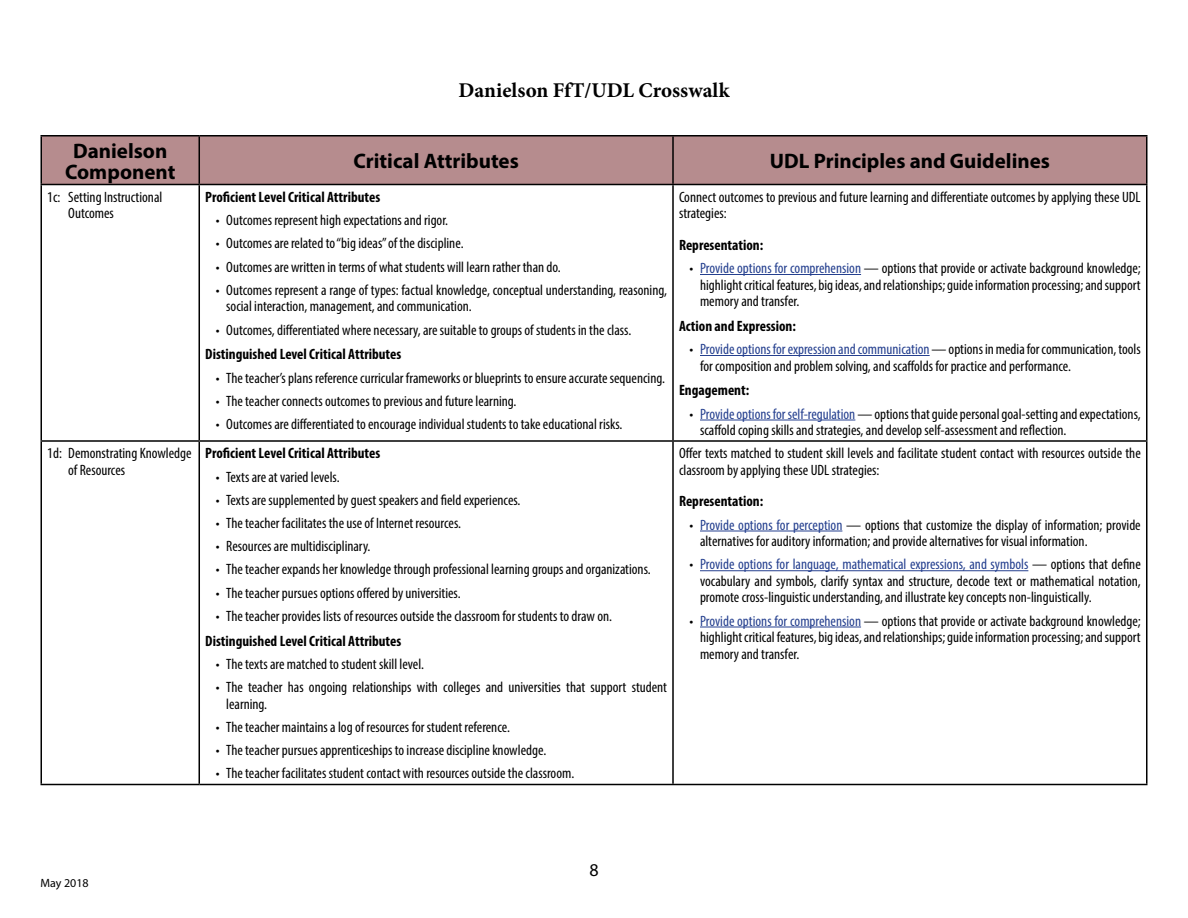
<style>
.page{position:relative;width:1188px;height:918px;background:#fff}
.page>*{position:absolute;margin:0;border:0;box-sizing:border-box;transform-origin:0 0}
.t1{font:700 21px/21px "Myriad Pro";color:#000;text-align:center}
.t2{font:700 21px "Minion Pro";color:#000}
.t3{font:18px "Myriad Pro";color:#000}
.t4{font:condensed 15px/16.5px "Myriad Pro";color:#000}
.t5{font:700 condensed 15px "Myriad Pro";color:#000}
.t6{font:12px "Myriad Pro";color:#000}
.s1{color:#25408f}
</style>
<div class="page">
<div style="left:42px;top:136px;width:1104px;height:48px;background:#b68c8e"></div>
<hr style="left:40px;top:135px;width:159px;height:1px;background:#000">
<hr style="left:40px;top:136px;width:2px;height:48px;background:#000">
<hr style="left:199px;top:135px;width:474px;height:1px;background:#000">
<hr style="left:199px;top:136px;width:1px;height:48px;background:#000">
<hr style="left:673px;top:135px;width:475px;height:1px;background:#000">
<hr style="left:672px;top:136px;width:2px;height:48px;background:#000">
<hr style="left:1146px;top:136px;width:2px;height:48px;background:#000">
<hr style="left:40px;top:184px;width:159px;height:1px;background:#000">
<hr style="left:40px;top:185px;width:2px;height:255px;background:#000">
<hr style="left:199px;top:184px;width:474px;height:1px;background:#000">
<hr style="left:199px;top:185px;width:1px;height:255px;background:#000">
<hr style="left:673px;top:184px;width:475px;height:1px;background:#000">
<hr style="left:672px;top:185px;width:2px;height:255px;background:#000">
<hr style="left:1146px;top:185px;width:2px;height:255px;background:#000">
<hr style="left:40px;top:440px;width:159px;height:2px;background:#000">
<hr style="left:40px;top:442px;width:2px;height:342px;background:#000">
<hr style="left:199px;top:440px;width:474px;height:2px;background:#000">
<hr style="left:199px;top:442px;width:1px;height:342px;background:#000">
<hr style="left:673px;top:440px;width:475px;height:2px;background:#000">
<hr style="left:672px;top:442px;width:2px;height:342px;background:#000">
<hr style="left:1146px;top:442px;width:2px;height:342px;background:#000">
<hr style="left:40px;top:784px;width:159px;height:1px;background:#000">
<hr style="left:199px;top:784px;width:474px;height:1px;background:#000">
<hr style="left:673px;top:784px;width:475px;height:1px;background:#000">
<hr style="left:700px;top:274px;width:161px;height:1px;background:#25408f">
<hr style="left:700px;top:355px;width:230px;height:1px;background:#25408f">
<hr style="left:700px;top:420px;width:155px;height:1px;background:#25408f">
<hr style="left:700px;top:531px;width:142px;height:1px;background:#25408f">
<hr style="left:700px;top:570px;width:328px;height:1px;background:#25408f">
<hr style="left:700px;top:627px;width:161px;height:1px;background:#25408f">
<h1 class="t2" style="left:459px;top:76px;width:272px">Danielson FfT/UDL Crosswalk</h1>
<h1 class="t1" style="left:65px;top:139px;width:112px">Danielson<br>Component</h1>
<h1 class="t1" style="left:353px;top:150px;width:167px">Critical Attributes</h1>
<h1 class="t1" style="left:770px;top:150px;width:282px">UDL Principles and Guidelines</h1>
<p class="t4" style="left:68px;top:188px;width:96px;text-indent:-21px">1c: Setting Instructional<br>Outcomes</p>
<p class="t5" style="left:205px;top:187px;width:177px">Proficient Level Critical Attributes</p>
<p class="t4" style="left:216px;top:212px;width:234px">• Outcomes represent high expectations and rigor.</p>
<p class="t4" style="left:216px;top:235px;width:249px">• Outcomes are related to “big ideas” of the discipline.</p>
<p class="t4" style="left:216px;top:258px;width:346px">• Outcomes are written in terms of what students will learn rather than do.</p>
<p class="t4" style="left:226px;top:281px;width:442px;text-indent:-10px">• Outcomes represent a range of types: factual knowledge, conceptual understanding, reasoning, social interaction, management, and communication.</p>
<p class="t4" style="left:216px;top:321px;width:417px">• Outcomes, differentiated where necessary, are suitable to groups of students in the class.</p>
<p class="t5" style="left:205px;top:345px;width:198px">Distinguished Level Critical Attributes</p>
<p class="t4" style="left:216px;top:369px;width:451px">• The teacher’s plans reference curricular frameworks or blueprints to ensure accurate sequencing.</p>
<p class="t4" style="left:216px;top:392px;width:302px">• The teacher connects outcomes to previous and future learning.</p>
<p class="t4" style="left:216px;top:416px;width:408px">• Outcomes are differentiated to encourage individual students to take educational risks.</p>
<p class="t4" style="left:679px;top:188px;width:463px">Connect outcomes to previous and future learning and differentiate outcomes by applying these UDL strategies:</p>
<p class="t5" style="left:679px;top:235px;width:86px">Representation:</p>
<p class="t4" style="left:700px;top:260px;width:442px;text-align:justify;text-indent:-10px">• <span class="s1">Provide options for comprehension</span> — options that provide or activate background knowledge; highlight critical features, big ideas, and relationships; guide information processing; and support memory and transfer.</p>
<p class="t5" style="left:679px;top:316px;width:119px">Action and Expression:</p>
<p class="t4" style="left:700px;top:341px;width:442px;text-indent:-10px">• <span class="s1">Provide options for expression and communication</span> — options in media for communication, tools for composition and problem solving, and scaffolds for practice and performance.</p>
<p class="t5" style="left:679px;top:381px;width:72px">Engagement:</p>
<p class="t4" style="left:700px;top:405px;width:442px;text-indent:-10px">• <span class="s1">Provide options for self-regulation</span> — options that guide personal goal-setting and expectations, scaffold coping skills and strategies, and develop self-assessment and reflection.</p>
<p class="t4" style="left:68px;top:445px;width:125px;text-indent:-21px">1d: Demonstrating Knowledge of Resources</p>
<p class="t5" style="left:205px;top:444px;width:177px">Proficient Level Critical Attributes</p>
<p class="t4" style="left:216px;top:468px;width:125px">• Texts are at varied levels.</p>
<p class="t4" style="left:216px;top:491px;width:306px">• Texts are supplemented by guest speakers and field experiences.</p>
<p class="t4" style="left:216px;top:515px;width:247px">• The teacher facilitates the use of Internet resources.</p>
<p class="t4" style="left:216px;top:538px;width:156px">• Resources are multidisciplinary.</p>
<p class="t4" style="left:216px;top:561px;width:437px">• The teacher expands her knowledge through professional learning groups and organizations.</p>
<p class="t4" style="left:216px;top:584px;width:246px">• The teacher pursues options offered by universities.</p>
<p class="t4" style="left:216px;top:608px;width:398px">• The teacher provides lists of resources outside the classroom for students to draw on.</p>
<p class="t5" style="left:205px;top:631px;width:198px">Distinguished Level Critical Attributes</p>
<p class="t4" style="left:216px;top:656px;width:210px">• The texts are matched to student skill level.</p>
<p class="t4" style="left:226px;top:679px;width:442px;text-indent:-10px">• The teacher has ongoing relationships with colleges and universities that support student learning.</p>
<p class="t4" style="left:216px;top:719px;width:296px">• The teacher maintains a log of resources for student reference.</p>
<p class="t4" style="left:216px;top:742px;width:332px">• The teacher pursues apprenticeships to increase discipline knowledge.</p>
<p class="t4" style="left:216px;top:765px;width:360px">• The teacher facilitates student contact with resources outside the classroom.</p>
<p class="t4" style="left:679px;top:445px;width:463px">Offer texts matched to student skill levels and facilitate student contact with resources outside the classroom by applying these UDL strategies:</p>
<p class="t5" style="left:679px;top:492px;width:86px">Representation:</p>
<p class="t4" style="left:700px;top:516px;width:442px;text-indent:-10px">• <span class="s1">Provide options for perception</span> — options that customize the display of information; provide alternatives for auditory information; and provide alternatives for visual information.</p>
<p class="t4" style="left:700px;top:556px;width:442px;text-align:justify;text-indent:-10px">• <span class="s1">Provide options for language, mathematical expressions, and symbols</span> — options that define vocabulary and symbols, clarify syntax and structure, decode text or mathematical notation, promote cross-linguistic understanding, and illustrate key concepts non-linguistically.</p>
<p class="t4" style="left:700px;top:612px;width:442px;text-align:justify;text-indent:-10px">• <span class="s1">Provide options for comprehension</span> — options that provide or activate background knowledge; highlight critical features, big ideas, and relationships; guide information processing; and support memory and transfer.</p>
<p class="t6" style="left:40px;top:875px;width:50px">May 2018</p>
<p class="t3" style="left:589px;top:859px;width:11px">8</p>
</div>
